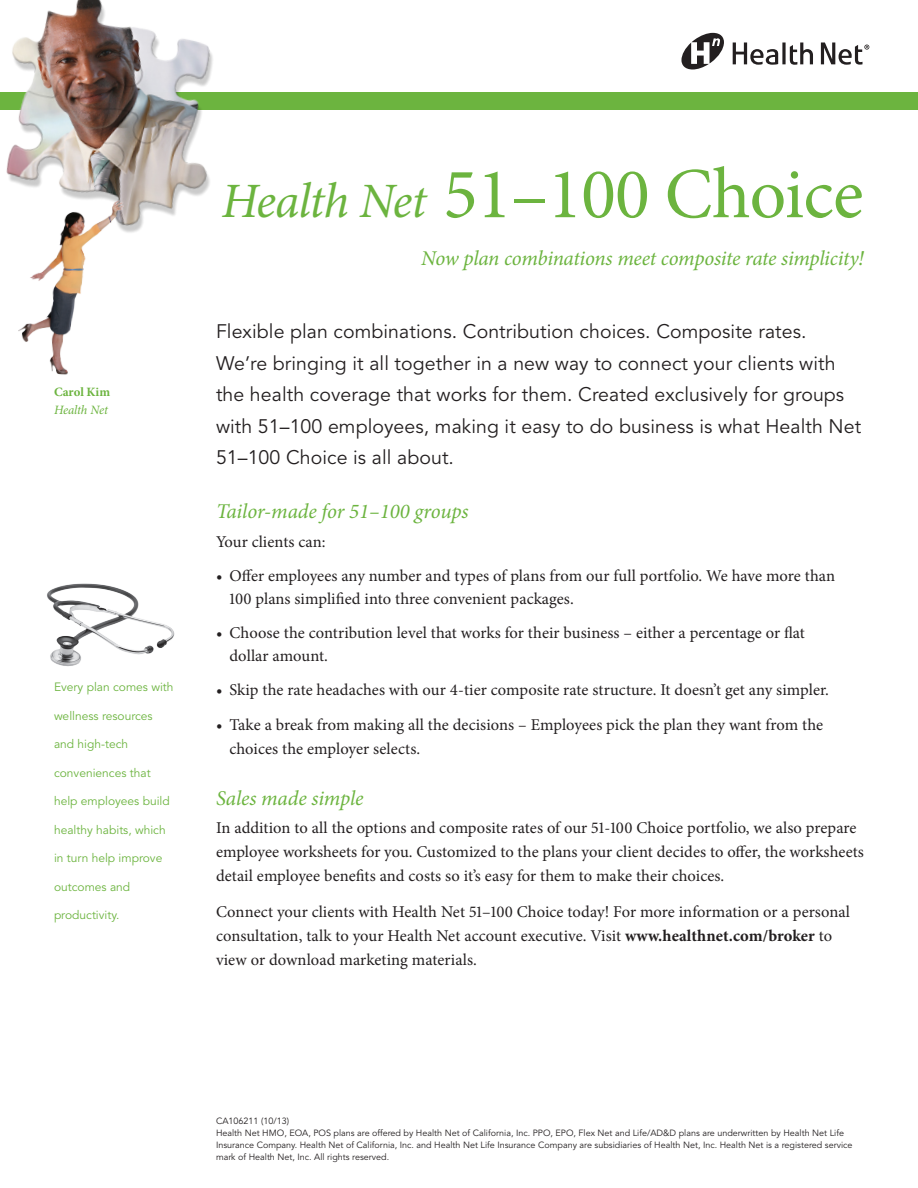
<style>
.page{position:relative;width:918px;height:1188px;background:#fff}
.page>*{position:absolute;margin:0;border:0;box-sizing:border-box;transform-origin:0 0}
.Headline_Large{font:72px "Minion Pro";letter-spacing:-.01em;color:#6cb43f}
.Headline-sub{font:italic 21px "Minion Pro";letter-spacing:-.015em;color:#6cb43f}
.Subhead_L1{font:italic 21px "Minion Pro";letter-spacing:-.005em;color:#6cb43f}
.Intro_copy{font:19.5px/31.5px "Avenir LT Std";letter-spacing:.005em;color:#231f20}
.Body_copy{font:16.5px/24px "Minion Pro";letter-spacing:.005em;color:#231f20}
.Bullet_L2-end{font:16.5px/22.5px "Minion Pro";letter-spacing:.005em;color:#231f20}
.Champion_description{font:italic 12.75px "Minion Pro";letter-spacing:-.01em;color:#6cb43f}
.Champion_names{font:700 12.75px "Minion Pro";letter-spacing:-.005em;color:#6cb43f}
.Mini_call_outs{font:12px "Avenir LT Std";color:#6cb43f}
.Company_legal{font:9px/12px "Avenir LT Std";color:#231f20}
.s1{font-style:italic;font-size:49.5px}
.s2{font-weight:700}
</style>
<div class="page">
<div style="left:0;top:92px;width:918px;height:18px;background:#6cb43f"></div>
<img style="left:6px;top:0;width:207px;height:232px">
<img style="left:11px;top:186px;width:122px;height:189px">
<svg style="left:681px;top:33px;width:43px;height:36px"></svg>
<svg style="left:733px;top:42px;width:80px;height:23px"></svg>
<svg style="left:821px;top:42px;width:48px;height:23px"></svg>
<img style="left:47px;top:583px;width:128px;height:83px">
<p class="Champion_names" style="left:54px;top:383px;width:58px">Carol Kim</p>
<p class="Champion_description" style="left:54px;top:401px;width:55px">Health Net</p>
<p class="Mini_call_outs" style="left:54px;top:680px;width:121px">Every plan comes with</p>
<p class="Mini_call_outs" style="left:54px;top:709px;width:100px">wellness resources</p>
<p class="Mini_call_outs" style="left:54px;top:737px;width:76px">and high-tech</p>
<p class="Mini_call_outs" style="left:54px;top:766px;width:98px">conveniences that</p>
<p class="Mini_call_outs" style="left:54px;top:794px;width:117px">help employees build</p>
<p class="Mini_call_outs" style="left:54px;top:823px;width:113px">healthy habits, which</p>
<p class="Mini_call_outs" style="left:54px;top:851px;width:110px">in turn help improve</p>
<p class="Mini_call_outs" style="left:54px;top:880px;width:78px">outcomes and</p>
<p class="Mini_call_outs" style="left:54px;top:908px;width:67px">productivity.</p>
<p class="Headline_Large" style="left:222px;top:146px;width:644px"><span class="s1">Health Net</span> 51–100 Choice</p>
<p class="Headline-sub" style="left:421px;top:244px;width:444px">Now plan combinations meet composite rate simplicity!</p>
<p class="Intro_copy" style="left:216px;top:316px;width:647px">Flexible plan combinations. Contribution choices. Composite rates.<br>We’re bringing it all together in a new way to connect your clients with the health coverage that works for them. Created exclusively for groups with 51–100 employees, making it easy to do business is what Health Net 51–100 Choice is all about.</p>
<p class="Subhead_L1" style="left:216px;top:497px;width:254px">Tailor-made for 51–100 groups</p>
<p class="Body_copy" style="left:216px;top:529px;width:111px">Your clients can:</p>
<p class="Bullet_L2-end" style="left:230px;top:565px;width:607px;text-indent:-14px">• Offer employees any number and types of plans from our full portfolio. We have more than<br>100 plans simplified into three convenient packages.</p>
<p class="Bullet_L2-end" style="left:230px;top:622px;width:577px;text-indent:-14px">• Choose the contribution level that works for their business – either a percentage or flat dollar amount.</p>
<p class="Bullet_L2-end" style="left:216px;top:679px;width:615px">• Skip the rate headaches with our 4-tier composite rate structure. It doesn’t get any simpler.</p>
<p class="Bullet_L2-end" style="left:230px;top:712px;width:595px;line-height:24px;text-indent:-14px">• Take a break from making all the decisions – Employees pick the plan they want from the choices the employer selects.</p>
<p class="Subhead_L1" style="left:216px;top:784px;width:149px">Sales made simple</p>
<p class="Body_copy" style="left:216px;top:816px;width:649px">In addition to all the options and composite rates of our 51-100 Choice portfolio, we also prepare employee worksheets for you. Customized to the plans your client decides to offer, the worksheets detail employee benefits and costs so it’s easy for them to make their choices.</p>
<p class="Body_copy" style="left:216px;top:900px;width:636px">Connect your clients with Health Net 51–100 Choice today! For more information or a personal consultation, talk to your Health Net account executive. Visit <span class="s2">www.healthnet.com/broker</span> to view or download marketing materials.</p>
<p class="Company_legal" style="left:216px;top:1116px;width:638px">CA106211 (10/13)<br>Health Net HMO, EOA, POS plans are offered by Health Net of California, Inc. PPO, EPO, Flex Net and Life/AD&amp;D plans are underwritten by Health Net Life Insurance Company. Health Net of California, Inc. and Health Net Life Insurance Company are subsidiaries of Health Net, Inc. Health Net is a registered service mark of Health Net, Inc. All rights reserved.</p>
</div>
